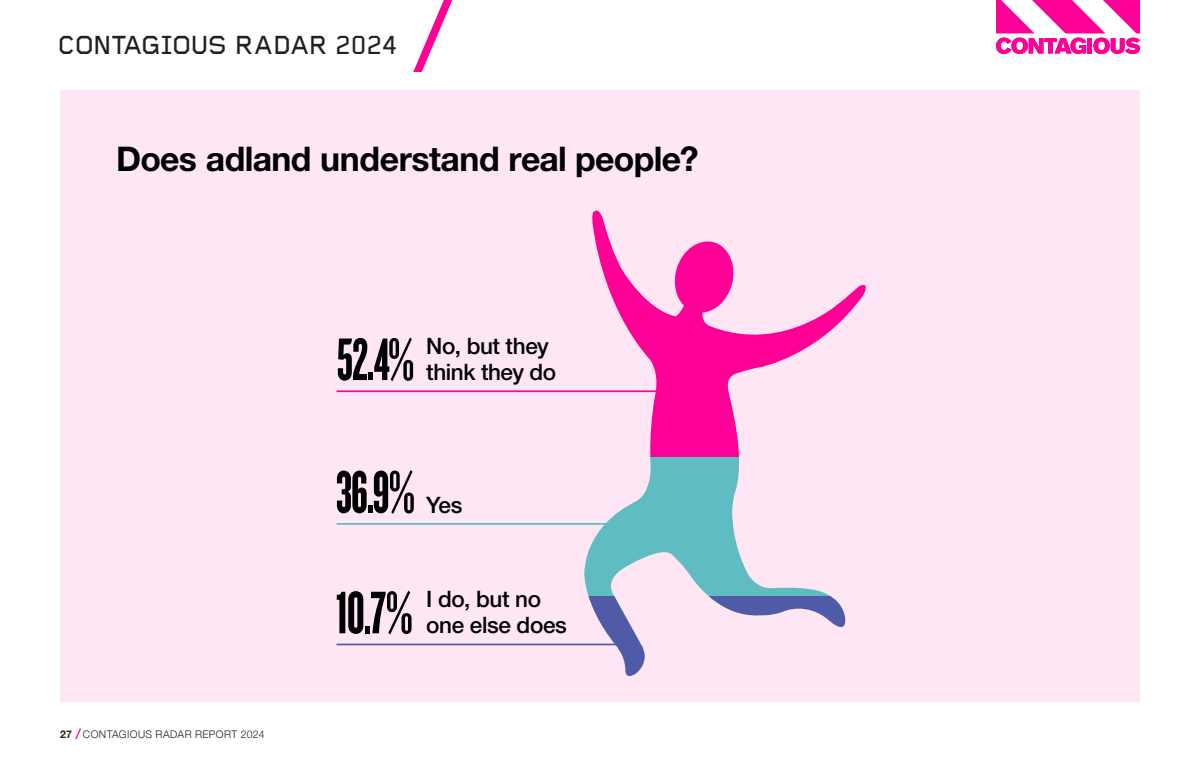
<style>
.page{position:relative;width:1200px;height:765px;background:#fff}
.page>*{position:absolute;margin:0;border:0;box-sizing:border-box;transform-origin:0 0}
.t1{font:62.4px/132.6px "Knockout 67 Full Bantamwt";color:#000;scale:.96 1}
.t2{font:62.4px "Knockout 67 Full Bantamwt";color:#000}
.t3{font:700 34.05px "Helvetica Neue";letter-spacing:-.02em;color:#000}
.t4{font:500 27px "Foundry Gridnik";letter-spacing:-.03em;color:#231f20}
.t5{font:500 22.65px/26.1px "Helvetica Neue";letter-spacing:-.015em;color:#000}
.t6{font:300 10.5px "Helvetica Neue";letter-spacing:.04em;color:#231f20}
.s1{font-weight:700}
.s2{font-family:"Foundry Gridnik";font-weight:700;font-size:12.75px;color:#ff0096}
</style>
<div class="page">
<svg style="left:413px;top:0;width:39px;height:72px"></svg>
<svg style="left:996px;top:0;width:144px;height:54px"></svg>
<div style="left:60px;top:90px;width:1080px;height:612px;background:#ffe6f5"></div>
<hr style="left:337px;top:390px;width:322px;height:2px;background:#ff0096">
<hr style="left:337px;top:523px;width:322px;height:2px;background:#5fbdc2">
<hr style="left:337px;top:644px;width:282px;height:1px;background:#4f5ba6">
<svg style="left:583px;top:457px;width:247px;height:139px"></svg>
<svg style="left:583px;top:596px;width:263px;height:80px"></svg>
<svg style="left:583px;top:211px;width:283px;height:246px"></svg>
<p class="t4" style="left:58px;top:30px;width:342px">CONTAGIOUS RADAR 2024</p>
<p class="t3" style="left:116px;top:132px;width:584px">Does adland understand real people?</p>
<p class="t6" style="left:60px;top:726px;width:206px"><span class="s1">27</span> <span class="s2">/</span>CONTAGIOUS RADAR REPORT 2024</p>
<p class="t1" style="left:336px;top:292px;width:84px">52.4%<br>36.9%</p>
<p class="t5" style="left:426px;top:331px;width:132px">No, but they think they do</p>
<p class="t5" style="left:426px;top:490px;width:38px">Yes</p>
<p class="t2" style="left:336px;top:576px;width:79px">10.7%</p>
<p class="t5" style="left:426px;top:584px;width:142px">I do, but no one else does</p>
</div>
